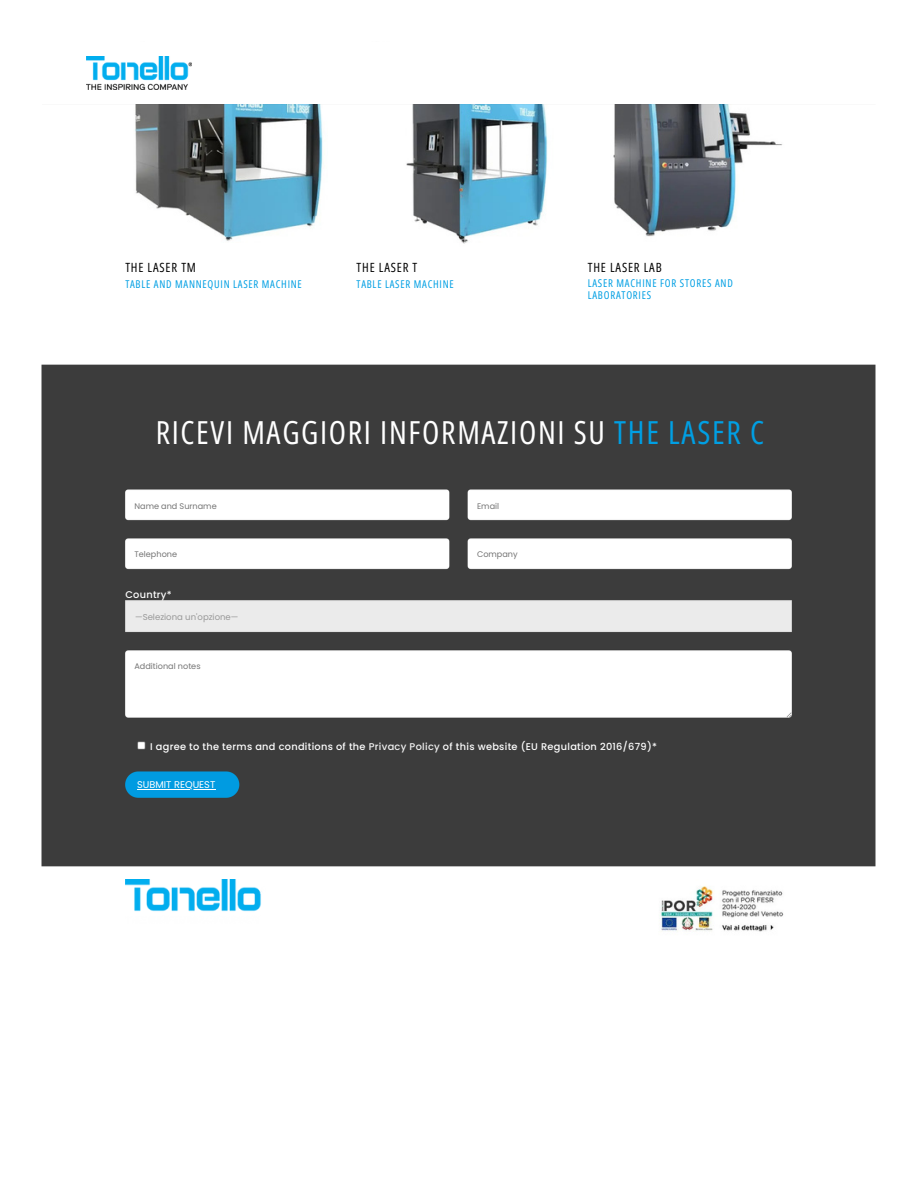
<style>
.page{position:relative;width:918px;height:1188px;background:#fff}
.page>*{position:absolute;margin:0;border:0;box-sizing:border-box;transform-origin:0 0}
.t1{font:31.8px "Open Sans Condensed";letter-spacing:.055em;color:#fff}
.t2{font:12.75px "Open Sans Condensed";letter-spacing:.065em;color:#000}
.t3{font:10.8px/12.3px "Open Sans Condensed";letter-spacing:.07em;color:#009fe3}
.t4{font:500 9.75px "Poppins";letter-spacing:.03em;color:#fff}
.t5{font:9.75px "Poppins";color:#fff}
.t6{font:8.55px "Poppins";color:#999}
.t7{font:8.1px "Poppins";color:#757575}
.s1{color:#009fe3}
.s2{color:#f2f2f2}
</style>
<div class="page">
<img style="left:41px;top:364px;width:835px;height:503px">
<img style="left:135px;top:104px;width:188px;height:137px">
<img style="left:406px;top:104px;width:142px;height:140px">
<img style="left:613px;top:104px;width:169px;height:133px">
<img style="left:126px;top:880px;width:136px;height:32px">
<img style="left:660px;top:886px;width:124px;height:46px">
<img style="left:87px;top:56px;width:104px;height:34px">
<hr style="left:137px;top:789px;width:78px;height:1px;background:#fff">
<p class="t2" style="left:125px;top:259px;width:72px">THE LASER TM</p>
<p class="t3" style="left:125px;top:278px;width:178px">TABLE AND MANNEQUIN LASER MACHINE</p>
<p class="t2" style="left:357px;top:259px;width:62px">THE LASER T</p>
<p class="t3" style="left:357px;top:278px;width:99px">TABLE LASER MACHINE</p>
<p class="t2" style="left:588px;top:259px;width:75px">THE LASER LAB</p>
<p class="t3" style="left:588px;top:277px;width:147px">LASER MACHINE FOR STORES AND<br>LABORATORIES</p>
<p class="t1" style="left:156px;top:410px;width:610px">RICEVI MAGGIORI INFORMAZIONI SU <span class="s1">THE LASER C</span></p>
<h1 class="t7" style="left:135px;top:500px;width:84px">Name and Surname</h1>
<p class="t7" style="left:477px;top:500px;width:24px">Email</p>
<h2 class="t7" style="left:135px;top:549px;width:44px">Telephone</h2>
<p class="t4" style="left:125px;top:587px;width:48px">Country*</p>
<p class="t6" style="left:135px;top:611px;width:105px">—Seleziona un'opzione—</p>
<p class="t7" style="left:135px;top:661px;width:68px">Additional notes</p>
<p class="t7" style="left:477px;top:549px;width:42px">Company</p>
<h2 class="t4" style="left:150px;top:740px;width:508px">I agree to the terms and conditions of the <span class="s2">Privacy Policy</span> of this website (EU Regulation 2016/679)*</h2>
<h2 class="t5" style="left:137px;top:778px;width:80px">SUBMIT REQUEST</h2>
</div>
